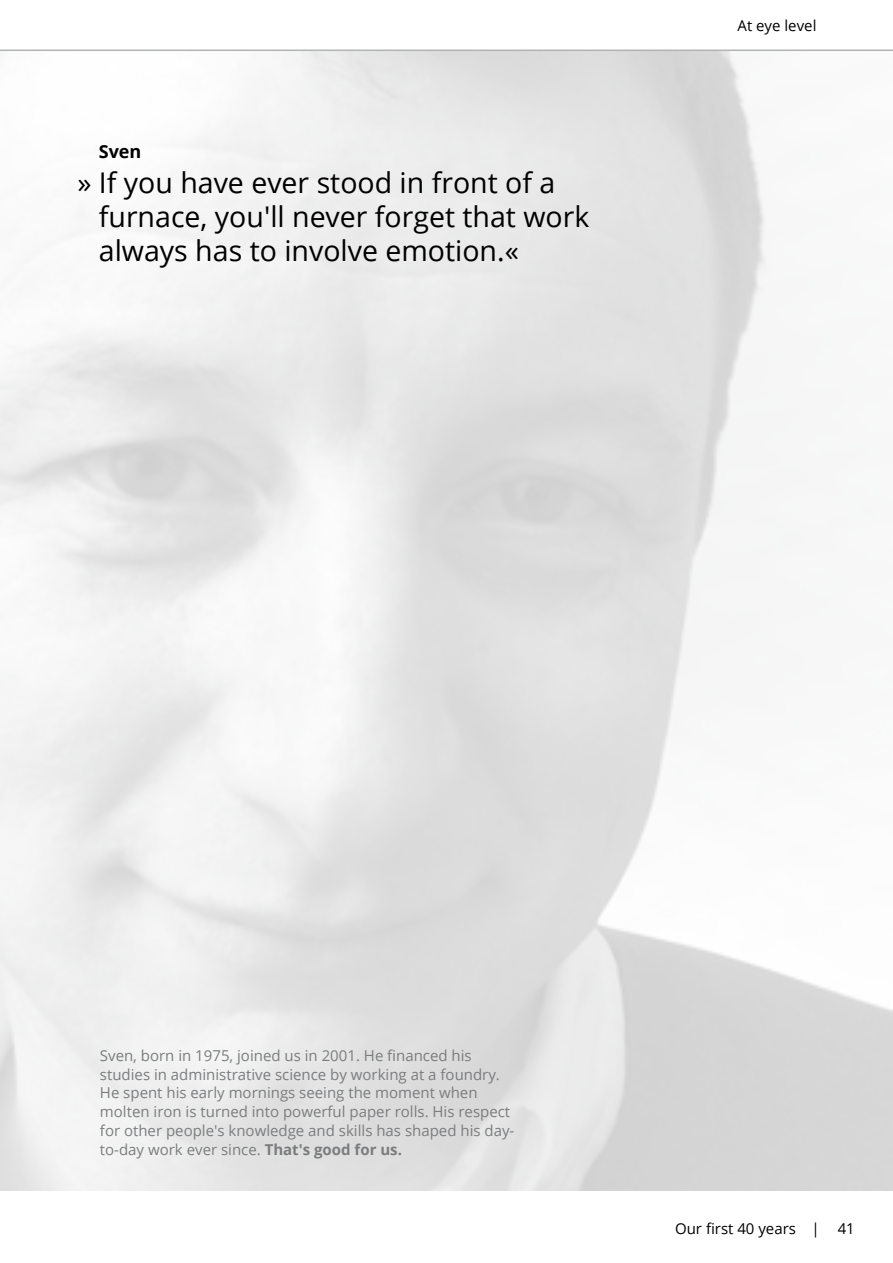
<style>
.page{position:relative;width:893px;height:1263px;background:#fff}
.page>*{position:absolute;margin:0;border:0;box-sizing:border-box;transform-origin:0 0}
.t1{font:28.5px/34.2px "Open Sans";color:#000}
.t2{font:700 18px "Open Sans";color:#000}
.t3{font:15px/18.8px "Open Sans";color:#7b7c7e}
.t4{font:15px "Open Sans";color:#000}
.s1{font-weight:700}
</style>
<div class="page">
<svg style="left:0;top:49px;width:893px;height:2px;background:#c5c6c7"></svg>
<p class="t2" style="left:99px;top:139px;width:44px">Sven</p>
<h1 class="t1" style="left:99px;top:164px;width:492px;text-indent:-21px">» If you have ever stood in front of a furnace, you'll never forget that work always has to involve emotion.«</h1>
<p class="t4" style="left:737px;top:16px;width:80px">At eye level</p>
<p class="t3" style="left:100px;top:1045px;width:416px">Sven, born in 1975, joined us in 2001. He financed his studies in administrative science by working at a foundry.<br>He spent his early mornings seeing the moment when molten iron is turned into powerful paper rolls. His respect for other people's knowledge and skills has shaped his day&shy;to-day work ever since. <span class="s1">That's good for us.</span></p>
<p class="t4" style="left:675px;top:1218px;width:181px">Our first 40 years | 41</p>
</div>
